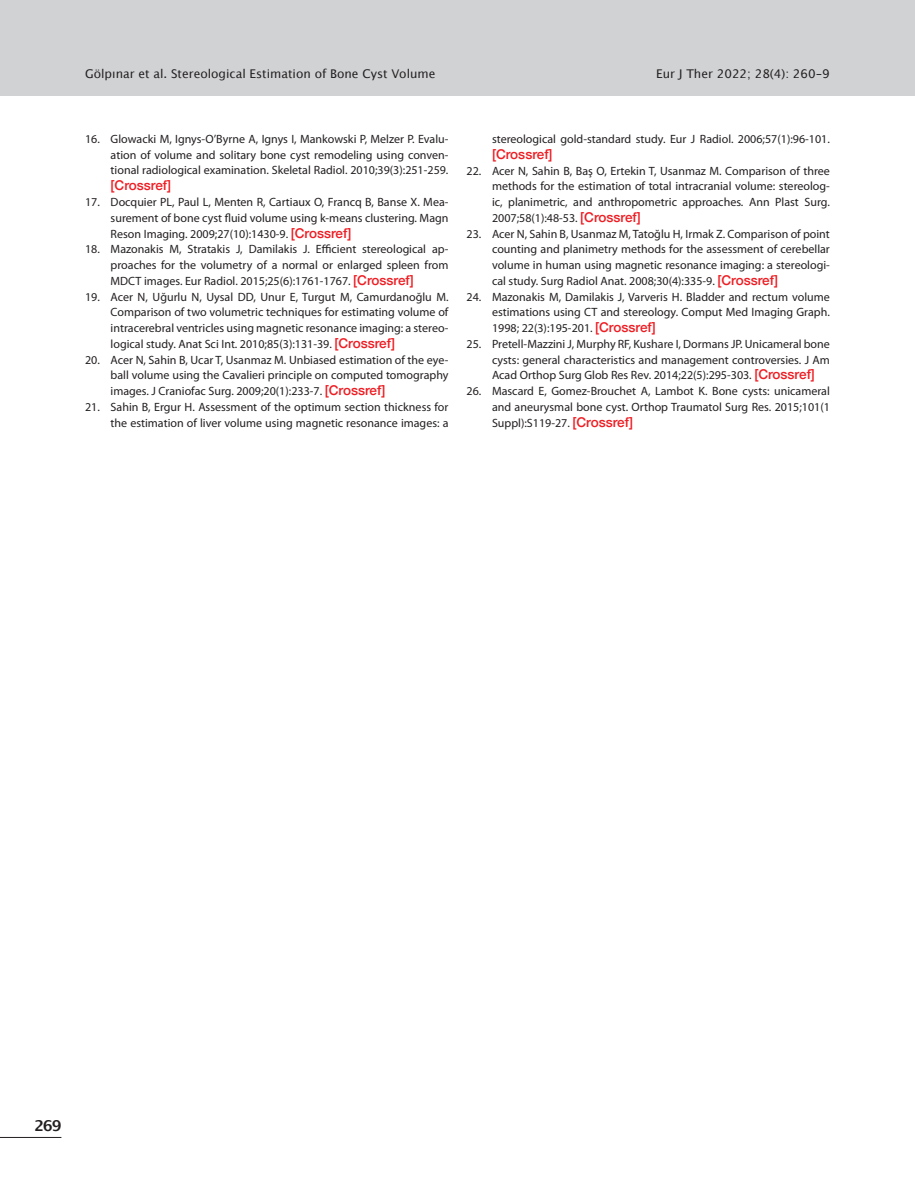
<style>
.page{position:relative;width:915px;height:1191px;background:#fff}
.page>*{position:absolute;margin:0;border:0;box-sizing:border-box;transform-origin:0 0}
.t1{font:700 15px "Lucida Grande";color:#231f20}
.t2{font:500 13.5px "Helvetica Neue";color:#ee1d23}
.t3{font:12px/15.8px "Myriad Pro";color:#231f20;text-align:justify}
.t4{font:12px "Lucida Grande";color:#231f20}
.s1{font-family:"Helvetica Neue";font-weight:500;font-size:13.5px;color:#ee1d23}
</style>
<div class="page">
<hr style="left:0;top:1137px;width:61px;height:1px;background:#231f20">
<div style="left:0;top:0;width:914px;height:95px;background:#d1d2d4"></div>
<p class="t4" style="left:85px;top:65px;width:352px">Gölpınar et al. Stereological Estimation of Bone Cyst Volume</p>
<p class="t4" style="left:656px;top:65px;width:175px">Eur J Ther 2022; 28(4): 260-9</p>
<p class="t3" style="left:111px;top:131px;width:339px;text-indent:-26px">16. Glowacki M, Ignys-O’Byrne A, Ignys I, Mankowski P, Melzer P. Evalu&shy;ation of volume and solitary bone cyst remodeling using conven&shy;tional radiological examination. Skeletal Radiol. 2010;39(3):251-259.</p>
<p class="t2" style="left:111px;top:175px;width:62px">[Crossref]</p>
<p class="t3" style="left:111px;top:194px;width:339px;text-indent:-26px">17. Docquier PL, Paul L, Menten R, Cartiaux O, Francq B, Banse X. Mea&shy;surement of bone cyst fluid volume using k-means clustering. Magn Reson Imaging. 2009;27(10):1430-9. <span class="s1">[Crossref]</span></p>
<p class="t3" style="left:111px;top:241px;width:339px;text-indent:-26px">18. Mazonakis M, Stratakis J, Damilakis J. Efficient stereological ap&shy;proaches for the volumetry of a normal or enlarged spleen from MDCT images. Eur Radiol. 2015;25(6):1761-1767. <span class="s1">[Crossref]</span></p>
<p class="t3" style="left:111px;top:288px;width:339px;text-indent:-26px">19. Acer N, Uğurlu N, Uysal DD, Unur E, Turgut M, Camurdanoğlu M.<br>Comparison of two volumetric techniques for estimating volume of intracerebral ventricles using magnetic resonance imaging: a stereo&shy;logical study. Anat Sci Int. 2010;85(3):131-39. <span class="s1">[Crossref]</span></p>
<p class="t3" style="left:111px;top:351px;width:339px;text-indent:-26px">20. Acer N, Sahin B, Ucar T, Usanmaz M. Unbiased estimation of the eye&shy;ball volume using the Cavalieri principle on computed tomography images. J Craniofac Surg. 2009;20(1):233-7. <span class="s1">[Crossref]</span></p>
<p class="t3" style="left:85px;top:399px;width:365px;text-align:right">21. Sahin B, Ergur H. Assessment of the optimum section thickness for the estimation of liver volume using magnetic resonance images: a</p>
<p class="t3" style="left:492px;top:131px;width:339px">stereological gold-standard study. Eur J Radiol. 2006;57(1):96-101.</p>
<p class="t2" style="left:492px;top:143px;width:62px">[Crossref]</p>
<p class="t3" style="left:492px;top:162px;width:339px;text-indent:-26px">22. Acer N, Sahin B, Baş O, Ertekin T, Usanmaz M. Comparison of three methods for the estimation of total intracranial volume: stereolog&shy;ic, planimetric, and anthropometric approaches. Ann Plast Surg.<br>2007;58(1):48‐53. <span class="s1">[Crossref]</span></p>
<p class="t3" style="left:492px;top:225px;width:339px;text-indent:-26px">23. Acer N, Sahin B, Usanmaz M, Tatoğlu H, Irmak Z. Comparison of point counting and planimetry methods for the assessment of cerebellar volume in human using magnetic resonance imaging: a stereologi&shy;cal study. Surg Radiol Anat. 2008;30(4):335-9. <span class="s1">[Crossref]</span></p>
<p class="t3" style="left:492px;top:288px;width:339px;text-indent:-26px">24. Mazonakis M, Damilakis J, Varveris H. Bladder and rectum volume estimations using CT and stereology. Comput Med Imaging Graph.<br>1998; 22(3):195-201. <span class="s1">[Crossref]</span></p>
<p class="t3" style="left:492px;top:336px;width:339px;text-indent:-26px">25. Pretell-Mazzini J, Murphy RF, Kushare I, Dormans JP. Unicameral bone cysts: general characteristics and management controversies. J Am Acad Orthop Surg Glob Res Rev. 2014;22(5):295-303. <span class="s1">[Crossref]</span></p>
<p class="t3" style="left:492px;top:383px;width:339px;text-indent:-26px">26. Mascard E, Gomez-Brouchet A, Lambot K. Bone cysts: unicameral and aneurysmal bone cyst. Orthop Traumatol Surg Res. 2015;101(1<br>Suppl):S119-27. <span class="s1">[Crossref]</span></p>
<p class="t1" style="left:34px;top:1115px;width:28px">269</p>
</div>
